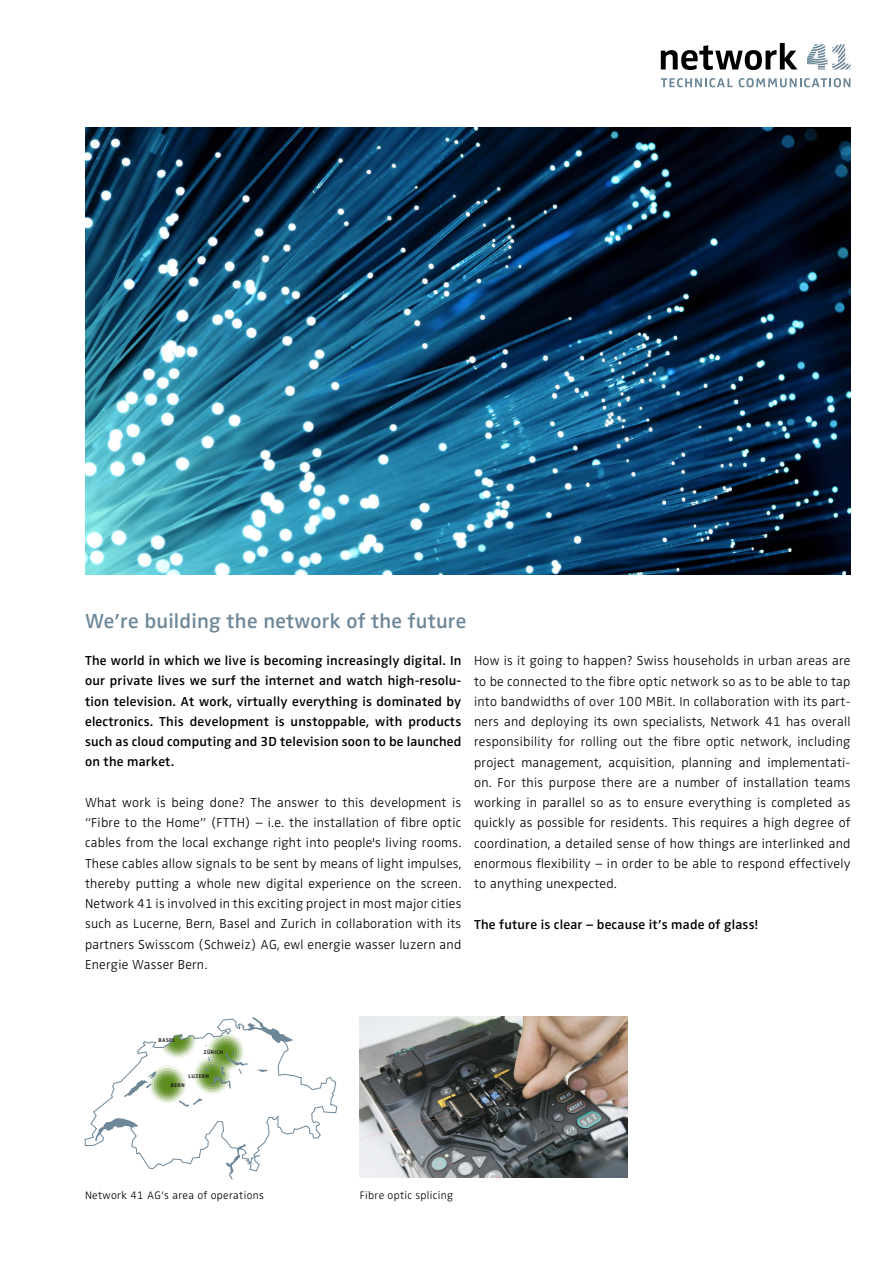
<style>
.page{position:relative;width:893px;height:1263px;background:#fff}
.page>*{position:absolute;margin:0;border:0;box-sizing:border-box;transform-origin:0 0}
.t1{font:600 21px "Zwo";letter-spacing:.01em;color:#6d8799}
.t2{font:300 13.5px/20.2px "Zwo";letter-spacing:.015em;color:#000;text-align:justify}
.t3{font:600 13.5px/20.2px "Zwo";letter-spacing:.015em;color:#000;text-align:justify}
.t4{font:300 11.25px "Zwo";letter-spacing:.03em;color:#000}
.t5{font:700 5.55px "Zwo";letter-spacing:.06em;color:#1b181c}
</style>
<div class="page">
<img style="left:85px;top:128px;width:765px;height:446px">
<svg style="left:661px;top:78px;width:72px;height:9px"></svg>
<svg style="left:739px;top:78px;width:111px;height:9px"></svg>
<svg style="left:661px;top:43px;width:136px;height:27px"></svg>
<svg style="left:807px;top:44px;width:43px;height:25px"></svg>
<svg style="left:85px;top:1017px;width:252px;height:162px"></svg>
<img style="left:359px;top:1016px;width:268px;height:162px">
<h1 class="t1" style="left:85px;top:609px;width:383px">We’re building the network of the future</h1>
<p class="t3" style="left:85px;top:650px;width:378px">The world in which we live is becoming increasingly digital. In our private lives we surf the internet and watch high-resolu&shy;tion television. At work, virtually everything is dominated by electronics. This development is unstoppable, with products such as cloud computing and 3D television soon to be launched on the market.</p>
<p class="t2" style="left:85px;top:792px;width:378px">What work is being done? The answer to this development is “Fibre to the Home” (FTTH) – i.e. the installation of fibre optic cables from the local exchange right into people's living rooms.<br>These cables allow signals to be sent by means of light impulses, thereby putting a whole new digital experience on the screen.<br>Network 41 is involved in this exciting project in most major cities such as Lucerne, Bern, Basel and Zurich in collaboration with its partners Swisscom (Schweiz) AG, ewl energie wasser luzern and Energie Wasser Bern.</p>
<p class="t2" style="left:474px;top:651px;width:378px">How is it going to happen? Swiss households in urban areas are to be connected to the fibre optic network so as to be able to tap into bandwidths of over 100 MBit. In collaboration with its part&shy;ners and deploying its own specialists, Network 41 has overall responsibility for rolling out the fibre optic network, including project management, acquisition, planning and implementati&shy;on. For this purpose there are a number of installation teams working in parallel so as to ensure everything is completed as quickly as possible for residents. This requires a high degree of coordination, a detailed sense of how things are interlinked and enormous flexibility – in order to be able to respond effectively to anything unexpected.</p>
<p class="t3" style="left:474px;top:914px;width:285px">The future is clear – because it’s made of glass!</p>
<p class="t5" style="left:159px;top:1037px;width:18px">BASEL</p>
<p class="t5" style="left:204px;top:1049px;width:21px">ZÜRICH</p>
<p class="t5" style="left:189px;top:1073px;width:22px">LUZERN</p>
<p class="t5" style="left:171px;top:1082px;width:15px">BERN</p>
<p class="t4" style="left:85px;top:1189px;width:180px">Network 41 AG’s area of operations</p>
<p class="t4" style="left:360px;top:1189px;width:95px">Fibre optic splicing</p>
</div>
